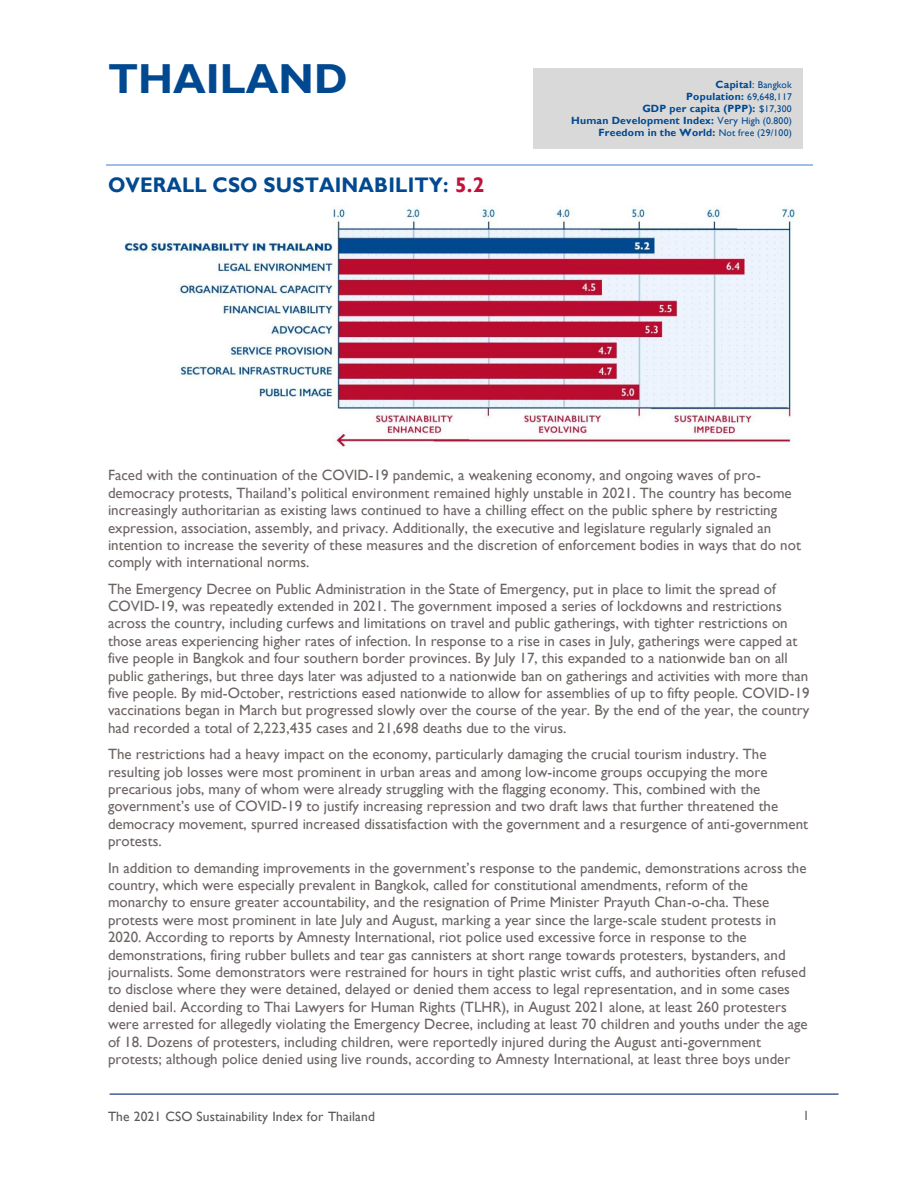
<style>
.page{position:relative;width:918px;height:1188px;background:#fff}
.page>*{position:absolute;margin:0;border:0;box-sizing:border-box;transform-origin:0 0}
.t1{font:700 42px "Gill Sans";color:#004990}
.t2{font:700 21px "Gill Sans";letter-spacing:.01em;color:#004990;scale:.95 1}
.t3{font:15px/17.4px "Gill Sans";color:#6c6463}
.t4{font:13.5px "Gill Sans";letter-spacing:.01em;color:#595959}
.t5{font:13.5px "Gill Sans";color:#6c6463}
.t6{font:700 10.5px/12.1px "Gill Sans";letter-spacing:.02em;color:#004990;text-align:right}
.s1{color:#c2113a}
.s2{font-weight:400}
.s3{font-weight:400;font-size:9.75px}
</style>
<div class="page">
<div style="left:533px;top:68px;width:270px;height:81px;background:#d9d9d9"></div>
<hr style="left:110px;top:1094px;width:729px;height:1px;background:#002a6c">
<hr style="left:106px;top:164px;width:706px;height:2px;background:#9dbfe5">
<img style="left:124px;top:206px;width:674px;height:242px">
<h1 class="t1" style="left:108px;top:54px;width:241px">THAILAND</h1>
<h2 class="t2" style="left:108px;top:173px;width:398px">OVERALL CSO SUSTAINABILITY: <span class="s1">5.2</span></h2>
<p class="t6" style="left:571px;top:78px;width:222px">Capital<span class="s2">:</span> <span class="s3">Bangkok<br></span>Population: <span class="s3">69,648,117<br></span>GDP per capita (PPP): <span class="s3">$17,300<br></span>Human Development Index: <span class="s2">Very</span> <span class="s3">High (0.800)<br></span>Freedom in the World: <span class="s3">Not free (29/100)</span></p>
<p class="t3" style="left:108px;top:466px;width:695px">Faced with the continuation of the COVID-19 pandemic, a weakening economy, and ongoing waves of pro&shy;democracy protests, Thailand’s political environment remained highly unstable in 2021. The country has become increasingly authoritarian as existing laws continued to have a chilling effect on the public sphere by restricting expression, association, assembly, and privacy. Additionally, the executive and legislature regularly signaled an intention to increase the severity of these measures and the discretion of enforcement bodies in ways that do not comply with international norms.</p>
<p class="t3" style="left:108px;top:580px;width:703px">The Emergency Decree on Public Administration in the State of Emergency, put in place to limit the spread of COVID-19, was repeatedly extended in 2021. The government imposed a series of lockdowns and restrictions across the country, including curfews and limitations on travel and public gatherings, with tighter restrictions on those areas experiencing higher rates of infection. In response to a rise in cases in July, gatherings were capped at five people in Bangkok and four southern border provinces. By July 17, this expanded to a nationwide ban on all public gatherings, but three days later was adjusted to a nationwide ban on gatherings and activities with more than five people. By mid-October, restrictions eased nationwide to allow for assemblies of up to fifty people. COVID-19 vaccinations began in March but progressed slowly over the course of the year. By the end of the year, the country had recorded a total of 2,223,435 cases and 21,698 deaths due to the virus.</p>
<p class="t3" style="left:108px;top:745px;width:702px">The restrictions had a heavy impact on the economy, particularly damaging the crucial tourism industry. The resulting job losses were most prominent in urban areas and among low-income groups occupying the more precarious jobs, many of whom were already struggling with the flagging economy. This, combined with the government’s use of COVID-19 to justify increasing repression and two draft laws that further threatened the democracy movement, spurred increased dissatisfaction with the government and a resurgence of anti-government protests.</p>
<p class="t3" style="left:108px;top:859px;width:701px">In addition to demanding improvements in the government’s response to the pandemic, demonstrations across the country, which were especially prevalent in Bangkok, called for constitutional amendments, reform of the monarchy to ensure greater accountability, and the resignation of Prime Minister Prayuth Chan-o-cha. These protests were most prominent in late July and August, marking a year since the large-scale student protests in 2020. According to reports by Amnesty International, riot police used excessive force in response to the demonstrations, firing rubber bullets and tear gas cannisters at short range towards protesters, bystanders, and journalists. Some demonstrators were restrained for hours in tight plastic wrist cuffs, and authorities often refused to disclose where they were detained, delayed or denied them access to legal representation, and in some cases denied bail. According to Thai Lawyers for Human Rights (TLHR), in August 2021 alone, at least 260 protesters were arrested for allegedly violating the Emergency Decree, including at least 70 children and youths under the age of 18. Dozens of protesters, including children, were reportedly injured during the August anti-government protests; although police denied using live rounds, according to Amnesty International, at least three boys under</p>
<p class="t4" style="left:108px;top:1108px;width:268px">The 2021 CSO Sustainability Index for Thailand</p>
<p class="t5" style="left:803px;top:1107px;width:8px">1</p>
</div>
